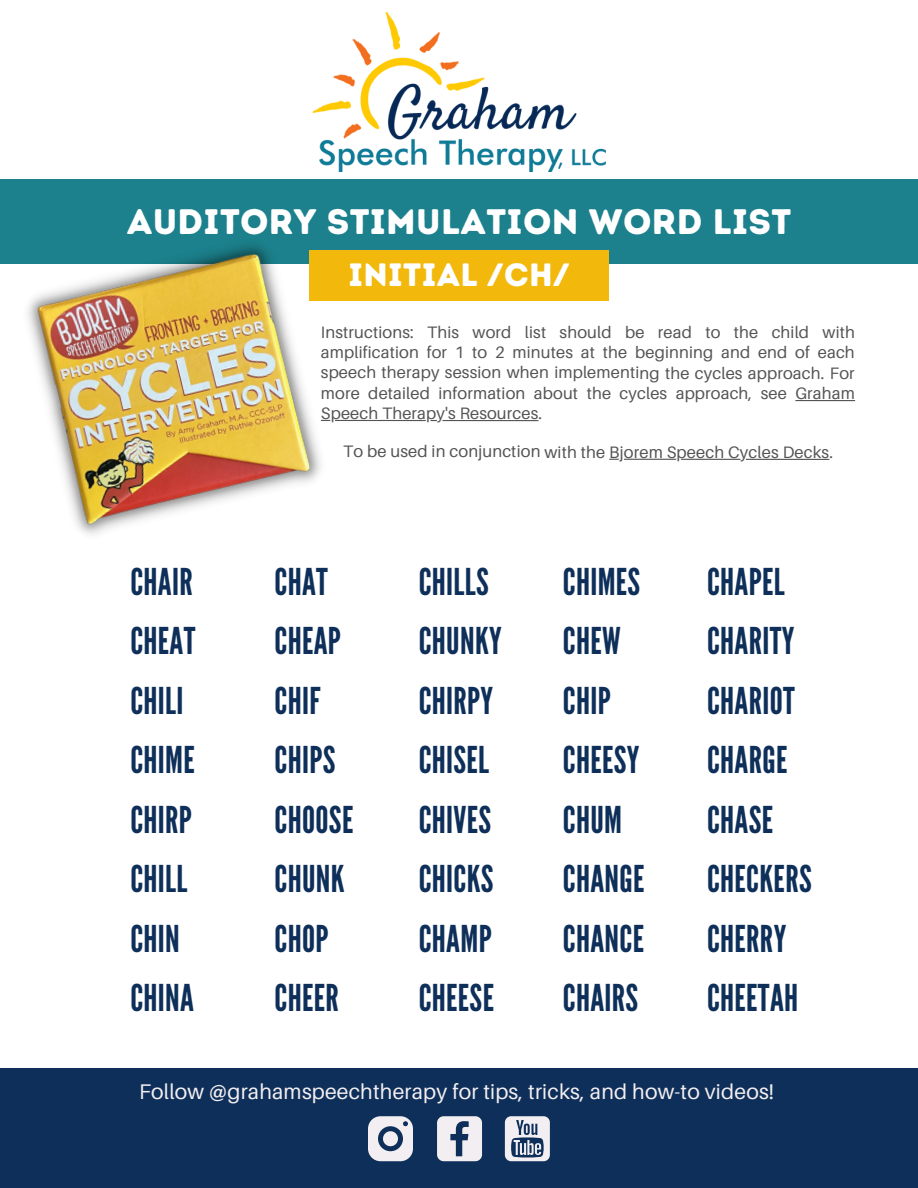
<style>
.page{position:relative;width:918px;height:1188px;background:#fff}
.page>*{position:absolute;margin:0;border:0;box-sizing:border-box;transform-origin:0 0}
.t1{font:36.9px "League Gothic";letter-spacing:.01em;color:#0e2f59}
.t2{font:35.4px "Intro Rust Base";letter-spacing:.01em;color:#fff}
.t3{font:32.4px "Intro Rust Base";letter-spacing:.01em;color:#fff}
.t4{font:21.15px "Aileron";letter-spacing:.01em;color:#f2eef1}
.t5{font:16.65px "Aileron";letter-spacing:.01em;color:#545454}
.t6{font:16.5px/20.2px "Aileron";letter-spacing:.01em;color:#545454;text-align:justify}
</style>
<div class="page">
<div style="left:0;top:1069px;width:918px;height:119px;background:#0e2f59"></div>
<svg style="left:368px;top:1116px;width:45px;height:45px"></svg>
<svg style="left:437px;top:1116px;width:45px;height:45px"></svg>
<div style="left:505px;top:1116px;width:45px;height:45px;background:#f2eef1;border-radius:6px"></div>
<svg style="left:511px;top:1120px;width:33px;height:37px"></svg>
<img style="left:313px;top:12px;width:292px;height:159px">
<div style="left:0;top:180px;width:918px;height:83px;background:#1c818c"></div>
<div style="left:309px;top:251px;width:300px;height:49px;background:#f2b90c"></div>
<hr style="left:795px;top:400px;width:60px;height:1px;background:#545454">
<hr style="left:321px;top:420px;width:217px;height:1px;background:#545454">
<hr style="left:609px;top:459px;width:220px;height:1px;background:#545454">
<img style="left:12px;top:245px;width:324px;height:290px">
<p class="t2" style="left:127px;top:200px;width:666px">AUDITORY STIMULATION WORD LIST</p>
<p class="t3" style="left:349px;top:255px;width:222px">INITIAL /CH/</p>
<p class="t6" style="left:321px;top:322px;width:536px">Instructions: This word list should be read to the child with amplification for 1 to 2 minutes at the beginning and end of each speech therapy session when implementing the cycles approach. For more detailed information about the cycles approach, see Graham Speech Therapy's Resources.</p>
<p class="t5" style="left:343px;top:441px;width:491px">To be used in conjunction with the Bjorem Speech Cycles Decks.</p>
<p class="t1" style="left:130px;top:561px;width:64px">CHAIR</p>
<p class="t1" style="left:130px;top:620px;width:67px">CHEAT</p>
<p class="t1" style="left:130px;top:679px;width:55px">CHILI</p>
<p class="t1" style="left:130px;top:739px;width:66px">CHIME</p>
<p class="t1" style="left:130px;top:798px;width:63px">CHIRP</p>
<p class="t1" style="left:130px;top:858px;width:59px">CHILL</p>
<p class="t1" style="left:130px;top:917px;width:51px">CHIN</p>
<p class="t1" style="left:130px;top:977px;width:65px">CHINA</p>
<p class="t1" style="left:275px;top:561px;width:55px">CHAT</p>
<p class="t1" style="left:275px;top:620px;width:68px">CHEAP</p>
<p class="t1" style="left:275px;top:679px;width:47px">CHIF</p>
<p class="t1" style="left:275px;top:739px;width:62px">CHIPS</p>
<p class="t1" style="left:275px;top:798px;width:80px">CHOOSE</p>
<p class="t1" style="left:275px;top:858px;width:72px">CHUNK</p>
<p class="t1" style="left:275px;top:917px;width:55px">CHOP</p>
<p class="t1" style="left:275px;top:977px;width:66px">CHEER</p>
<p class="t1" style="left:419px;top:561px;width:72px">CHILLS</p>
<p class="t1" style="left:419px;top:620px;width:85px">CHUNKY</p>
<p class="t1" style="left:419px;top:679px;width:76px">CHIRPY</p>
<p class="t1" style="left:419px;top:739px;width:72px">CHISEL</p>
<p class="t1" style="left:419px;top:798px;width:74px">CHIVES</p>
<p class="t1" style="left:419px;top:858px;width:76px">CHICKS</p>
<p class="t1" style="left:419px;top:917px;width:74px">CHAMP</p>
<p class="t1" style="left:419px;top:977px;width:77px">CHEESE</p>
<p class="t1" style="left:563px;top:561px;width:79px">CHIMES</p>
<p class="t1" style="left:563px;top:620px;width:59px">CHEW</p>
<p class="t1" style="left:563px;top:679px;width:49px">CHIP</p>
<p class="t1" style="left:563px;top:739px;width:78px">CHEESY</p>
<p class="t1" style="left:563px;top:798px;width:61px">CHUM</p>
<p class="t1" style="left:563px;top:858px;width:83px">CHANGE</p>
<p class="t1" style="left:563px;top:917px;width:83px">CHANCE</p>
<p class="t1" style="left:563px;top:977px;width:77px">CHAIRS</p>
<p class="t1" style="left:707px;top:561px;width:79px">CHAPEL</p>
<p class="t1" style="left:707px;top:620px;width:89px">CHARITY</p>
<p class="t1" style="left:707px;top:679px;width:89px">CHARIOT</p>
<p class="t1" style="left:707px;top:739px;width:82px">CHARGE</p>
<p class="t1" style="left:707px;top:798px;width:68px">CHASE</p>
<p class="t1" style="left:707px;top:858px;width:106px">CHECKERS</p>
<p class="t1" style="left:707px;top:917px;width:81px">CHERRY</p>
<p class="t1" style="left:707px;top:977px;width:93px">CHEETAH</p>
<p class="t4" style="left:139px;top:1079px;width:637px">Follow @grahamspeechtherapy for tips, tricks, and how-to videos!</p>
</div>
